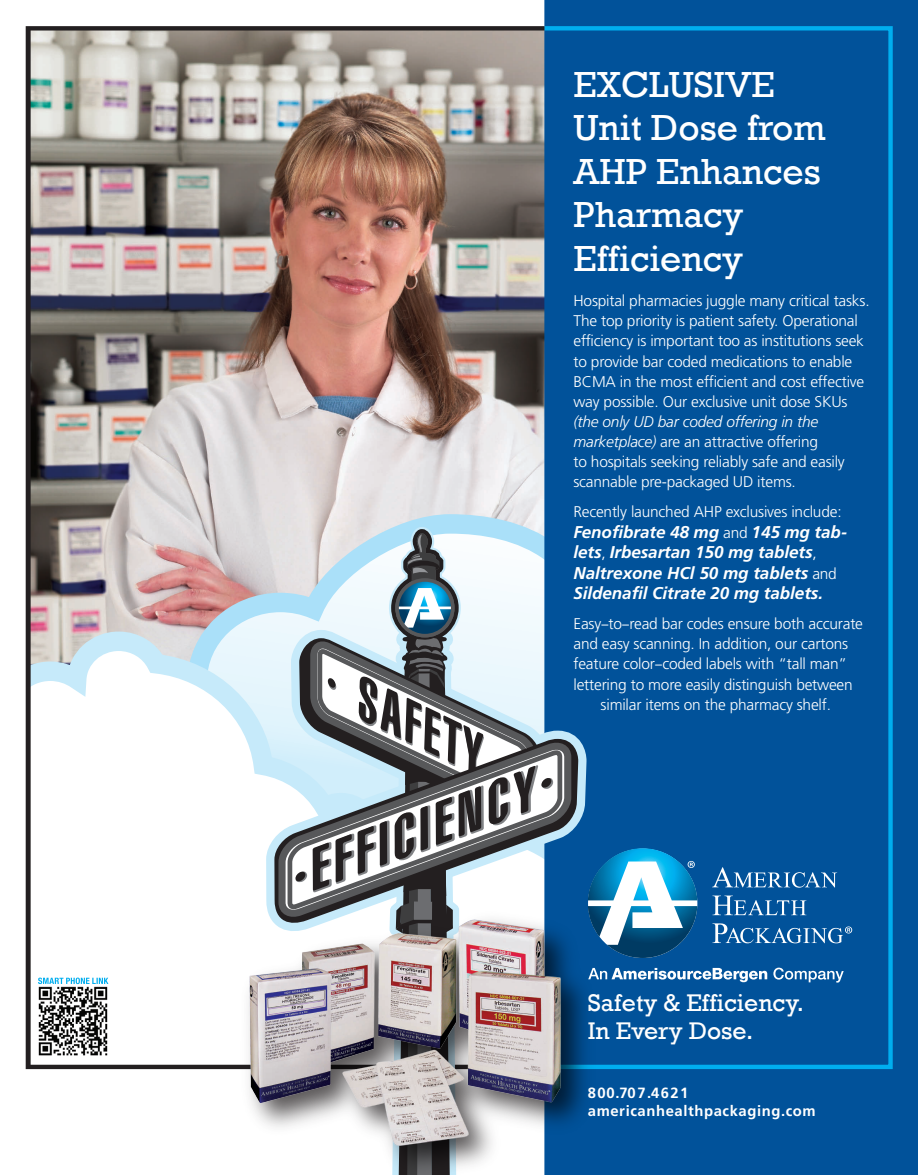
<style>
.page{position:relative;width:918px;height:1175px;background:#fff}
.page>*{position:absolute;margin:0;border:0;box-sizing:border-box;transform-origin:0 0}
.t1{font:37.2px/43.3px "Rockwell";color:#fff}
.t2{font:24.75px/28.2px "Rockwell";color:#fff}
.t3{font:italic 700 17.1px/20.5px "Frutiger";letter-spacing:-.005em;color:#fff}
.t4{font:300 15.45px/20.1px "Frutiger";letter-spacing:-.015em;color:#fff}
.t5{font:700 14.85px/18.3px "Frutiger";letter-spacing:.04em;color:#fff}
.s1{font-style:italic}
.s2{font-weight:300;font-style:normal;font-size:15.45px}
.s3{font-family:"Myriad Pro";font-weight:400}
</style>
<div class="page">
<div style="left:544px;top:0;width:374px;height:1174px;background:#01529a"></div>
<div style="left:542px;top:26px;width:351px;height:1043px;border:4px solid #00aeef"></div>
<img style="left:26px;top:26px;width:518px;height:1043px">
<img style="left:38px;top:985px;width:71px;height:71px">
<svg style="left:38px;top:977px;width:70px;height:7px"></svg>
<div style="left:588px;top:848px;width:109px;height:110px;background:#fff;border-radius:50%"></div>
<svg style="left:712px;top:867px;width:125px;height:20px"></svg>
<svg style="left:713px;top:895px;width:93px;height:20px"></svg>
<svg style="left:602px;top:906px;width:95px;height:52px"></svg>
<svg style="left:713px;top:923px;width:139px;height:20px"></svg>
<svg style="left:595px;top:848px;width:102px;height:52px"></svg>
<svg style="left:602px;top:967px;width:165px;height:15px"></svg>
<svg style="left:773px;top:967px;width:71px;height:15px"></svg>
<svg style="left:258px;top:619px;width:337px;height:285px"></svg>
<svg style="left:386px;top:504px;width:77px;height:21px;background:#d2e2ec"></svg>
<svg style="left:275px;top:744px;width:300px;height:152px"></svg>
<svg style="left:285px;top:748px;width:280px;height:148px"></svg>
<svg style="left:290px;top:525px;width:270px;height:371px"></svg>
<img style="left:581px;top:904px;width:21px;height:204px">
<img style="left:209px;top:896px;width:372px;height:278px">
<h1 class="t1" style="left:573px;top:63px;width:254px">EXCLUSIVE<br>Unit Dose from<br>AHP Enhances<br>Pharmacy<br>Efficiency</h1>
<p class="t4" style="left:573px;top:291px;width:298px">Hospital pharmacies juggle many critical tasks.<br>The top priority is patient safety. Operational efficiency is important too as institutions seek to provide bar coded medications to enable BCMA in the most efficient and cost effective way possible. Our exclusive unit dose SKUs</p>
<p class="t4" style="left:573px;top:411px;width:273px"><span class="s1">(the only UD bar coded offering in the marketplace)</span> are an attractive offering<br>to hospitals seeking reliably safe and easily scannable pre-packaged UD items.</p>
<p class="t4" style="left:573px;top:502px;width:270px">Recently launched AHP exclusives include:</p>
<p class="t3" style="left:573px;top:521px;width:276px">Fenofibrate 48 mg <span class="s2">and</span> 145 mg tab&shy;lets<span class="s2">,</span> Irbesartan 150 mg tablets<span class="s2">,<br></span>Naltrexone HCl 50 mg tablets <span class="s2">and<br></span>Sildenafil Citrate 20 mg tablets.</p>
<p class="t4" style="left:573px;top:613px;width:291px">Easy<span class="s3">–</span>to<span class="s3">–</span>read bar codes ensure both accurate</p>
<p class="t4" style="left:573px;top:634px;width:276px">and easy scanning. In addition, our cartons</p>
<p class="t4" style="left:573px;top:654px;width:275px">feature color<span class="s3">–</span>coded labels with “tall man”</p>
<p class="t4" style="left:573px;top:674px;width:281px">lettering to more easily distinguish between</p>
<p class="t4" style="left:601px;top:694px;width:232px">similar items on the pharmacy shelf.</p>
<h2 class="t2" style="left:588px;top:989px;width:218px">Safety &amp; Efficiency.<br>In Every Dose.</h2>
<p class="t5" style="left:588px;top:1083px;width:229px">800.707.4621 americanhealthpackaging.com</p>
</div>
